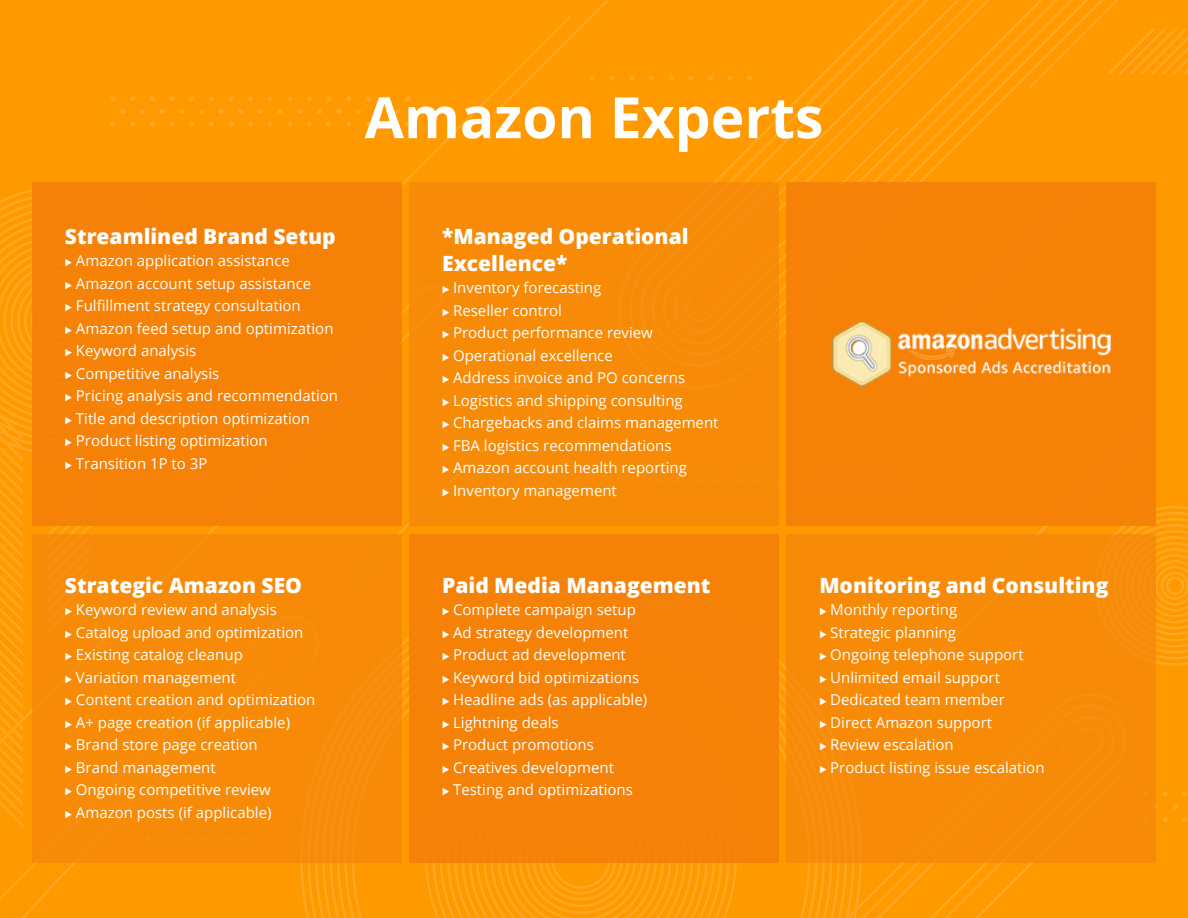
<style>
.page{position:relative;width:1188px;height:918px;background:#f90}
.page>*{position:absolute;margin:0;border:0;box-sizing:border-box;transform-origin:0 0}
.t1{font:700 57px "Open Sans";color:#fff}
.t2{font:800 21px/27px "Open Sans";color:#fff}
.t3{font:15px/22.5px "Open Sans";color:#fff}
.s1{font-family:"Proxima Nova";font-weight:300;font-size:12px}
</style>
<div class="page">
<svg style="left:1163px;top:792px;width:5px;height:5px"></svg>
<svg style="left:1182px;top:792px;width:5px;height:5px"></svg>
<svg style="left:1163px;top:817px;width:5px;height:5px"></svg>
<svg style="left:1182px;top:817px;width:5px;height:5px"></svg>
<svg style="left:1172px;top:804px;width:6px;height:5px"></svg>
<svg style="left:1119px;top:29px;width:69px;height:46px"></svg>
<svg style="left:1149px;top:506px;width:39px;height:160px"></svg>
<svg style="left:351px;top:660px;width:460px;height:257px"></svg>
<svg style="left:460px;top:863px;width:243px;height:54px"></svg>
<svg style="left:0;top:207px;width:92px;height:409px"></svg>
<svg style="left:0;top:616px;width:319px;height:301px"></svg>
<svg style="left:854px;top:906px;width:4px;height:8px"></svg>
<svg style="left:876px;top:863px;width:53px;height:54px"></svg>
<svg style="left:929px;top:863px;width:104px;height:54px"></svg>
<svg style="left:779px;top:1px;width:264px;height:332px"></svg>
<svg style="left:693px;top:1px;width:297px;height:321px"></svg>
<svg style="left:110px;top:1px;width:505px;height:185px"></svg>
<svg style="left:629px;top:75px;width:5px;height:6px"></svg>
<svg style="left:649px;top:75px;width:5px;height:6px"></svg>
<svg style="left:669px;top:75px;width:5px;height:6px"></svg>
<svg style="left:688px;top:75px;width:5px;height:6px"></svg>
<svg style="left:708px;top:75px;width:5px;height:6px"></svg>
<svg style="left:728px;top:75px;width:5px;height:6px"></svg>
<svg style="left:747px;top:75px;width:5px;height:6px"></svg>
<div style="left:32px;top:534px;width:370px;height:329px;background:#f5860c"></div>
<div style="left:32px;top:182px;width:370px;height:344px;background:#f57f08"></div>
<div style="left:409px;top:182px;width:370px;height:344px;background:#f5860c"></div>
<div style="left:409px;top:534px;width:370px;height:329px;background:#f57f08"></div>
<div style="left:786px;top:534px;width:370px;height:329px;background:#f5860c"></div>
<div style="left:786px;top:182px;width:370px;height:344px;background:#f57f08"></div>
<img style="left:832px;top:321px;width:278px;height:66px">
<h1 class="t1" style="left:365px;top:77px;width:460px">Amazon Experts</h1>
<h2 class="t2" style="left:65px;top:221px;width:272px">Streamlined Brand Setup</h2>
<p class="t3" style="left:65px;top:249px;width:275px"><span class="s1">⊲</span> Amazon application assistance<br><span class="s1">⊲</span> Amazon account setup assistance<br><span class="s1">⊲</span> Fulfillment strategy consultation<br><span class="s1">⊲</span> Amazon feed setup and optimization <span class="s1">⊲</span> Keyword analysis<br><span class="s1">⊲</span> Competitive analysis<br><span class="s1">⊲</span> Pricing analysis and recommendation <span class="s1">⊲</span> Title and description optimization<br><span class="s1">⊲</span> Product listing optimization<br><span class="s1">⊲</span> Transition 1P to 3P</p>
<h2 class="t2" style="left:442px;top:221px;width:248px">*Managed Operational<br>Excellence*</h2>
<p class="t3" style="left:442px;top:276px;width:278px"><span class="s1">⊲</span> Inventory forecasting<br><span class="s1">⊲</span> Reseller control<br><span class="s1">⊲</span> Product performance review<br><span class="s1">⊲</span> Operational excellence<br><span class="s1">⊲</span> Address invoice and PO concerns<br><span class="s1">⊲</span> Logistics and shipping consulting<br><span class="s1">⊲</span> Chargebacks and claims management <span class="s1">⊲</span> FBA logistics recommendations<br><span class="s1">⊲</span> Amazon account health reporting<br><span class="s1">⊲</span> Inventory management</p>
<h2 class="t2" style="left:65px;top:570px;width:238px">Strategic Amazon SEO</h2>
<p class="t3" style="left:65px;top:598px;width:252px"><span class="s1">⊲</span> Keyword review and analysis<br><span class="s1">⊲</span> Catalog upload and optimization<br><span class="s1">⊲</span> Existing catalog cleanup<br><span class="s1">⊲</span> Variation management<br><span class="s1">⊲</span> Content creation and optimization <span class="s1">⊲</span> A+ page creation (if applicable)<br><span class="s1">⊲</span> Brand store page creation<br><span class="s1">⊲</span> Brand management<br><span class="s1">⊲</span> Ongoing competitive review<br><span class="s1">⊲</span> Amazon posts (if applicable)</p>
<h2 class="t2" style="left:442px;top:570px;width:270px">Paid Media Management</h2>
<p class="t3" style="left:442px;top:598px;width:207px"><span class="s1">⊲</span> Complete campaign setup<br><span class="s1">⊲</span> Ad strategy development<br><span class="s1">⊲</span> Product ad development<br><span class="s1">⊲</span> Keyword bid optimizations <span class="s1">⊲</span> Headline ads (as applicable) <span class="s1">⊲</span> Lightning deals<br><span class="s1">⊲</span> Product promotions<br><span class="s1">⊲</span> Creatives development<br><span class="s1">⊲</span> Testing and optimizations</p>
<h2 class="t2" style="left:819px;top:570px;width:291px">Monitoring and Consulting</h2>
<p class="t3" style="left:819px;top:598px;width:227px"><span class="s1">⊲</span> Monthly reporting<br><span class="s1">⊲</span> Strategic planning<br><span class="s1">⊲</span> Ongoing telephone support<br><span class="s1">⊲</span> Unlimited email support<br><span class="s1">⊲</span> Dedicated team member<br><span class="s1">⊲</span> Direct Amazon support<br><span class="s1">⊲</span> Review escalation<br><span class="s1">⊲</span> Product listing issue escalation</p>
</div>
